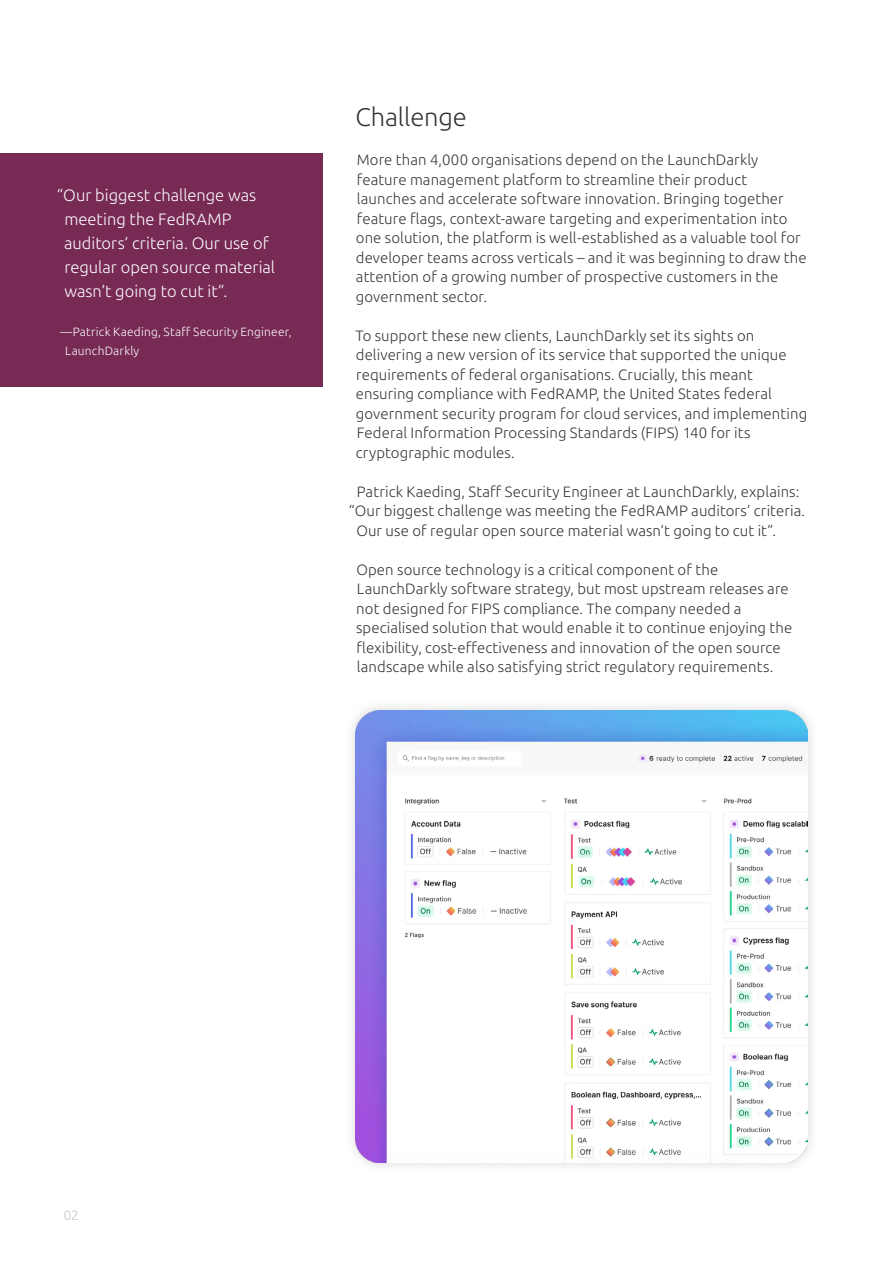
<style>
.page{position:relative;width:893px;height:1263px;background:#fff}
.page>*{position:absolute;margin:0;border:0;box-sizing:border-box;transform-origin:0 0}
.t1{font:25.5px "Ubuntu";letter-spacing:-.005em;color:#333}
.t2{font:16.5px/24px "Ubuntu";color:#fff}
.t3{font:15px/19.5px "Ubuntu";letter-spacing:.005em;color:#333}
.t4{font:13.5px "Ubuntu";color:#cdcdcd}
.t5{font:12px/19.5px "Ubuntu";letter-spacing:.02em;color:#fff}
</style>
<div class="page">
<div style="left:344px;top:698px;width:475px;height:476px;background:#000;opacity:.15"></div>
<img style="left:356px;top:710px;width:452px;height:452px">
<div style="left:0;top:154px;width:322px;height:233px;background:#772a54"></div>
<p class="t2" style="left:64px;top:183px;width:213px;text-indent:-7px">“Our biggest challenge was meeting the FedRAMP auditors’ criteria. Our use of regular open source material wasn’t going to cut it”.</p>
<p class="t5" style="left:65px;top:322px;width:228px;text-indent:-5px">—Patrick Kaeding, Staff Security Engineer,<br>LaunchDarkly</p>
<h1 class="t1" style="left:355px;top:102px;width:113px">Challenge</h1>
<p class="t3" style="left:356px;top:150px;width:452px">More than 4,000 organisations depend on the LaunchDarkly feature management platform to streamline their product launches and accelerate software innovation. Bringing together feature flags, context-aware targeting and experimentation into one solution, the platform is well-established as a valuable tool for developer teams across verticals – and it was beginning to draw the attention of a growing number of prospective customers in the government sector.</p>
<p class="t3" style="left:355px;top:325px;width:453px">To support these new clients, LaunchDarkly set its sights on delivering a new version of its service that supported the unique requirements of federal organisations. Crucially, this meant ensuring compliance with FedRAMP, the United States federal government security program for cloud services, and implementing Federal Information Processing Standards (FIPS) 140 for its cryptographic modules.</p>
<p class="t3" style="left:357px;top:481px;width:444px">Patrick Kaeding, Staff Security Engineer at LaunchDarkly, explains:</p>
<p class="t3" style="left:349px;top:501px;width:458px">“Our biggest challenge was meeting the FedRAMP auditors’ criteria.</p>
<p class="t3" style="left:356px;top:520px;width:421px">Our use of regular open source material wasn’t going to cut it”.</p>
<p class="t3" style="left:356px;top:559px;width:438px">Open source technology is a critical component of the LaunchDarkly software strategy, but most upstream releases are not designed for FIPS compliance. The company needed a specialised solution that would enable it to continue enjoying the flexibility, cost-effectiveness and innovation of the open source landscape while also satisfying strict regulatory requirements.</p>
<p class="t4" style="left:64px;top:1207px;width:17px">02</p>
</div>
